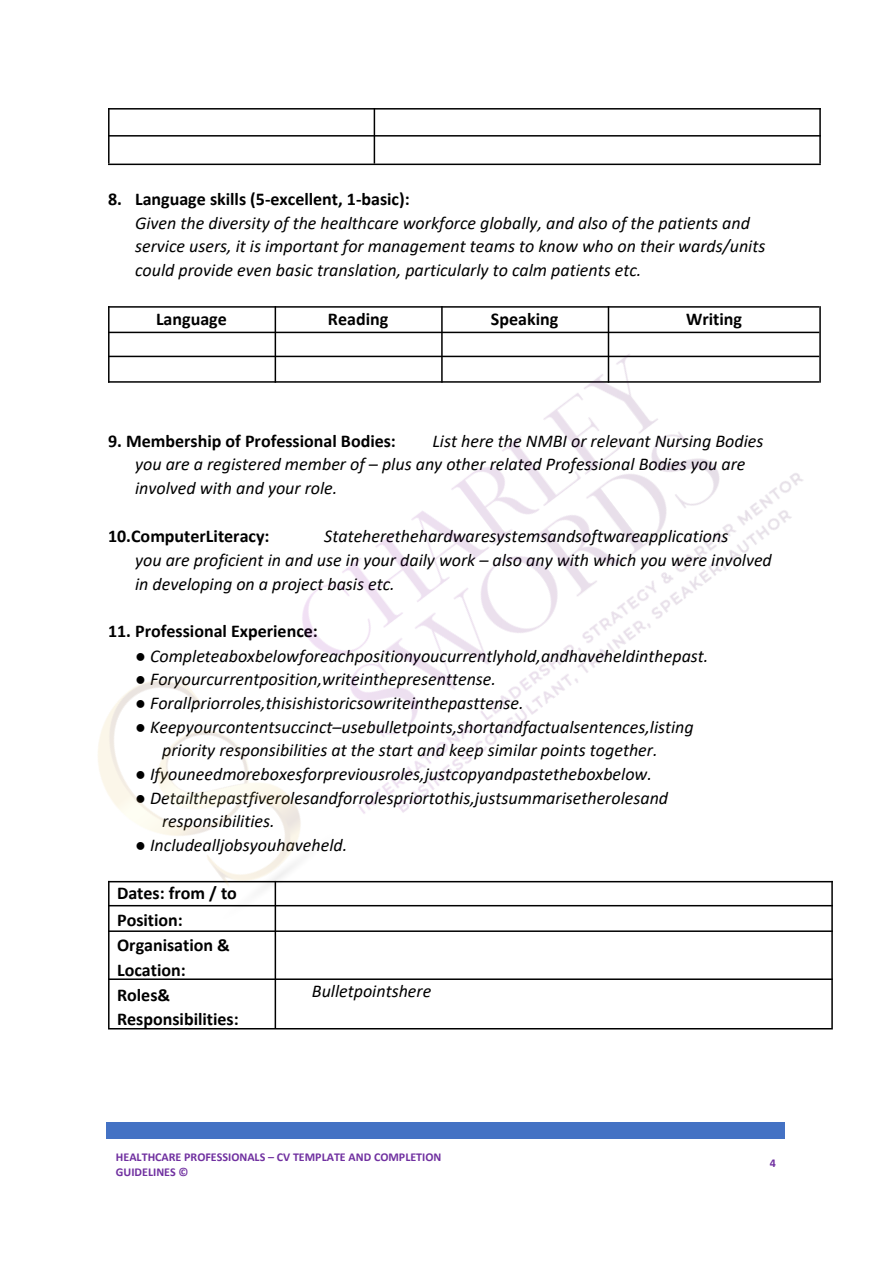
<style>
.page{position:relative;width:894px;height:1264px;background:#fff}
.page>*{position:absolute;margin:0;border:0;box-sizing:border-box;transform-origin:0 0}
.t1{font:italic 18px/23.7px "Calibri";color:#000}
.t2{font:700 18px/24.8px "Calibri";color:#000}
.t3{font:700 12px "Calibri";color:#7030a0}
.s1{font-weight:700;font-style:normal}
</style>
<div class="page">
<div style="left:107px;top:1122px;width:341px;height:17px;background:#4472c4"></div>
<div style="left:448px;top:1122px;width:336px;height:17px;background:#4472c4"></div>
<hr style="left:108px;top:108px;width:1px;height:56px;background:#000">
<hr style="left:373px;top:108px;width:2px;height:56px;background:#000">
<hr style="left:819px;top:108px;width:1px;height:56px;background:#000">
<hr style="left:108px;top:108px;width:712px;height:2px;background:#000">
<hr style="left:108px;top:135px;width:712px;height:2px;background:#000">
<hr style="left:108px;top:164px;width:712px;height:1px;background:#000">
<img style="left:98px;top:306px;width:735px;height:724px">
<p class="t2" style="left:108px;top:188px;width:15px">8.</p>
<h1 class="t1" style="left:135px;top:188px;width:631px"><span class="s1">Language skills (5-excellent, 1-basic):<br></span>Given the diversity of the healthcare workforce globally, and also of the patients and service users, it is important for management teams to know who on their wards/units could provide even basic translation, particularly to calm patients etc.</h1>
<h2 class="t2" style="left:156px;top:308px;width:72px">Language</h2>
<p class="t2" style="left:328px;top:308px;width:62px">Reading</p>
<h1 class="t2" style="left:491px;top:308px;width:69px">Speaking</h1>
<h1 class="t2" style="left:686px;top:308px;width:57px">Writing</h1>
<h1 class="t2" style="left:108px;top:430px;width:289px">9. Membership of Professional Bodies:</h1>
<h1 class="t1" style="left:432px;top:430px;width:332px">List here the NMBI or relevant Nursing Bodies</h1>
<h1 class="t1" style="left:135px;top:454px;width:611px">you are a registered member of – plus any other related Professional Bodies you are involved with and your role.</h1>
<h2 class="t2" style="left:108px;top:525px;width:163px">10.ComputerLiteracy:</h2>
<h2 class="t1" style="left:324px;top:526px;width:405px">Stateherethehardwaresystemsandsoftwareapplications</h2>
<h1 class="t1" style="left:135px;top:549px;width:638px">you are proficient in and use in your daily work – also any with which you were involved in developing on a project basis etc.</h1>
<h2 class="t2" style="left:108px;top:620px;width:211px">11. Professional Experience:</h2>
<h2 class="t1" style="left:135px;top:645px;width:574px">● Completeaboxbelowforeachpositionyoucurrentlyhold,andhaveheldinthepast.</h2>
<h2 class="t1" style="left:135px;top:669px;width:362px">● Foryourcurrentposition,writeinthepresenttense.</h2>
<h2 class="t1" style="left:135px;top:692px;width:390px">● Forallpriorroles,thisishistoricsowriteinthepasttense.</h2>
<h2 class="t1" style="left:135px;top:716px;width:560px">● Keepyourcontentsuccinct–usebulletpoints,shortandfactualsentences,listing</h2>
<h1 class="t1" style="left:162px;top:739px;width:497px">priority responsibilities at the start and keep similar points together.</h1>
<h2 class="t1" style="left:135px;top:763px;width:518px">● Ifyouneedmoreboxesforpreviousroles,justcopyandpastetheboxbelow.</h2>
<h2 class="t1" style="left:135px;top:787px;width:534px">● Detailthepastfiverolesandforrolespriortothis,justsummarisetherolesand</h2>
<h2 class="t1" style="left:162px;top:810px;width:114px">responsibilities.</h2>
<h2 class="t1" style="left:135px;top:835px;width:214px">● Includealljobsyouhaveheld.</h2>
<h2 class="t2" style="left:117px;top:881px;width:121px;line-height:27px">Dates: from / to<br>Position:</h2>
<h2 class="t2" style="left:117px;top:934px;width:123px">Organisation &amp;<br>Location:<br>Roles&amp;<br>Responsibilities:</h2>
<h2 class="t1" style="left:312px;top:981px;width:121px">Bulletpointshere</h2>
<h1 class="t3" style="left:116px;top:1152px;width:327px">HEALTHCARE PROFESSIONALS – CV TEMPLATE AND COMPLETION</h1>
<h2 class="t3" style="left:116px;top:1166px;width:74px">GUIDELINES ©</h2>
<p class="t3" style="left:769px;top:1158px;width:8px">4</p>
</div>
